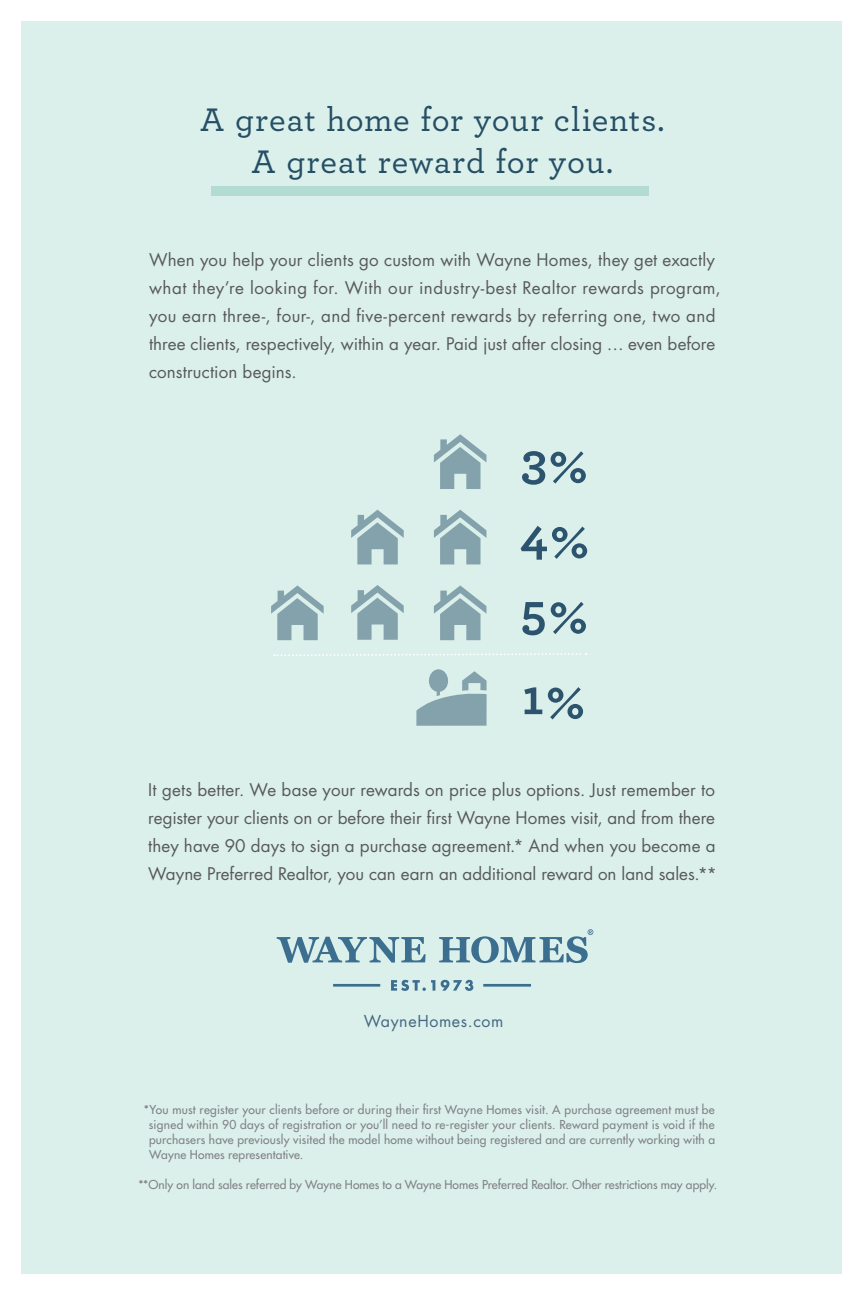
<style>
.page{position:relative;width:864px;height:1296px;background:#fff}
.page>*{position:absolute;margin:0;border:0;box-sizing:border-box;transform-origin:0 0}
.t1{font:700 51px/75.2px "Archer";color:#2c546e;text-align:justify}
.t2{font:500 34.2px/41.8px "Archer";letter-spacing:.03em;color:#2c546e;text-align:center}
.t3{font:17px/28px "Futura LT Pro";letter-spacing:.01em;color:#58595b}
.t4{font:16px "Futura LT Pro";letter-spacing:.04em;color:#446781}
.t5{font:500 12px/15px "Futura LT Pro";letter-spacing:.005em;color:#808285;text-align:justify}
.s1{font-size:58.2px}
</style>
<div class="page">
<div style="left:22px;top:22px;width:820px;height:1252px;background:#dcf0eb"></div>
<svg style="left:434px;top:434px;width:52px;height:55px"></svg>
<svg style="left:434px;top:510px;width:52px;height:54px"></svg>
<svg style="left:351px;top:510px;width:53px;height:54px"></svg>
<svg style="left:434px;top:585px;width:52px;height:55px"></svg>
<svg style="left:351px;top:585px;width:53px;height:55px"></svg>
<svg style="left:271px;top:585px;width:53px;height:55px"></svg>
<svg style="left:416px;top:669px;width:71px;height:57px"></svg>
<svg style="left:274px;top:653px;width:313px;height:3px"></svg>
<div style="left:211px;top:186px;width:438px;height:10px;background:#b2dcd2"></div>
<hr style="left:333px;top:984px;width:47px;height:3px;background:#3b6e8f">
<hr style="left:483px;top:984px;width:48px;height:3px;background:#3b6e8f">
<svg style="left:391px;top:980px;width:44px;height:11px"></svg>
<svg style="left:441px;top:980px;width:32px;height:11px"></svg>
<svg style="left:277px;top:937px;width:149px;height:26px"></svg>
<svg style="left:439px;top:929px;width:154px;height:34px"></svg>
<h2 class="t2" style="left:200px;top:97px;width:466px">A great home for your clients.<br>A great reward for you.</h2>
<p class="t3" style="left:149px;top:245px;width:573px">When you help your clients go custom with Wayne Homes, they get exactly what they’re looking for. With our industry-best Realtor rewards program, you earn three-, four-, and five-percent rewards by referring one, two and three clients, respectively, within a year. Paid just after closing … even before construction begins.</p>
<h1 class="t1" style="left:519px;top:420px;width:72px">3<span class="s1">% </span>4<span class="s1">% </span>5<span class="s1">%</span></h1>
<h1 class="t1" style="left:522px;top:656px;width:66px">1<span class="s1">%</span></h1>
<p class="t3" style="left:148px;top:775px;width:570px;text-align:justify">It gets better. We base your rewards on price plus options. Just remember to register your clients on or before their first Wayne Homes visit, and from there they have 90 days to sign a purchase agreement.* And when you become a Wayne Preferred Realtor, you can earn an additional reward on land sales.**</p>
<p class="t4" style="left:364px;top:1010px;width:141px">WayneHomes.com</p>
<p class="t5" style="left:149px;top:1102px;width:568px;text-indent:-5px">*You must register your clients before or during their first Wayne Homes visit. A purchase agreement must be signed within 90 days of registration or you’ll need to re-register your clients. Reward payment is void if the purchasers have previously visited the model home without being registered and are currently working with a Wayne Homes representative.</p>
<p class="t5" style="left:138px;top:1177px;width:580px">**Only on land sales referred by Wayne Homes to a Wayne Homes Preferred Realtor. Other restrictions may apply.</p>
</div>
